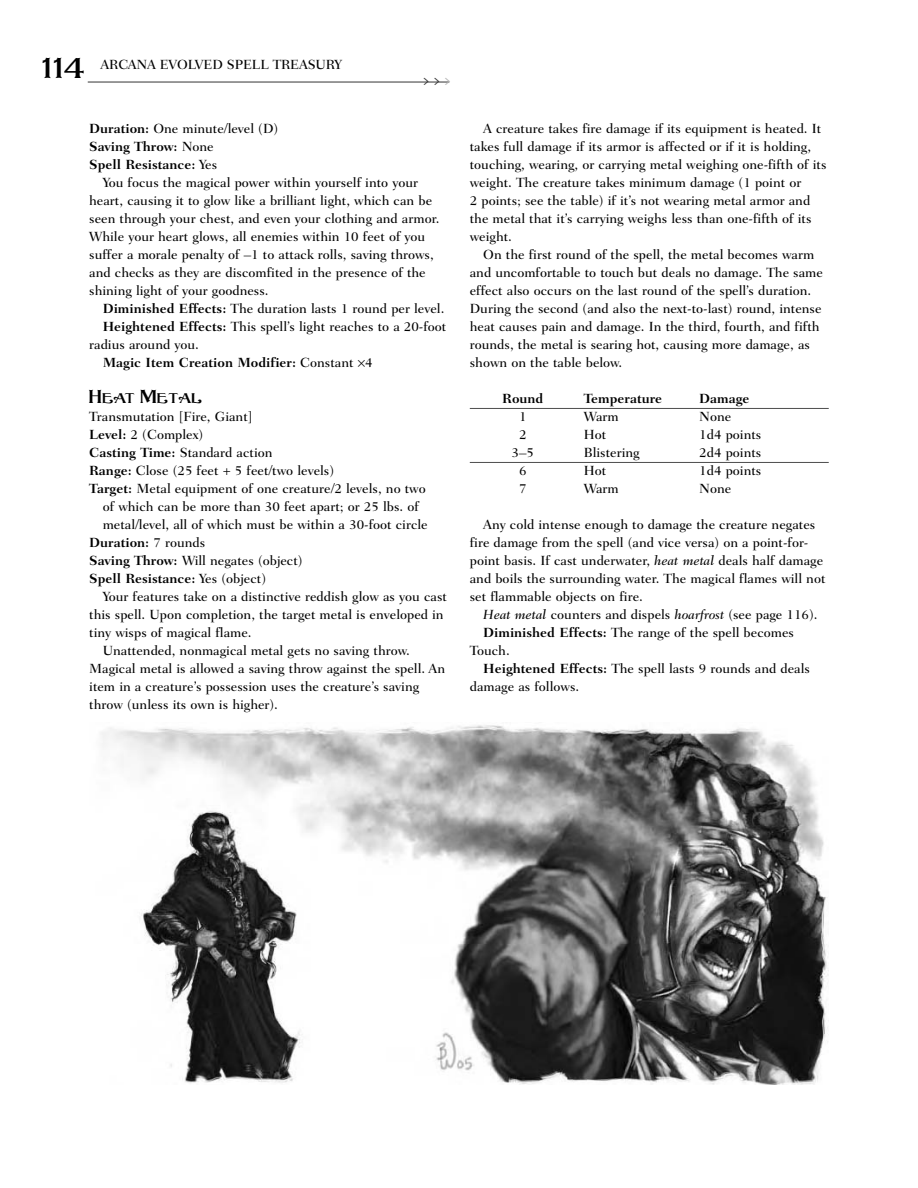
<style>
.page{position:relative;width:918px;height:1188px;background:#fff}
.page>*{position:absolute;margin:0;border:0;box-sizing:border-box;transform-origin:0 0}
.t1{font:30px "Orbit Antique";color:#000}
.t2{font:21px "Orbit Antique";color:#333}
.t3{font:14.7px "Orbit Antique";color:#000}
.t4{font:500 13.5px/18px "Fairfield LH";color:#000}
.t5{font:700 13.5px/18px "Fairfield LH";color:#000}
.t6{font:13.5px "Fairfield LH Medium SC";letter-spacing:-.01em;color:#000}
.s1{color:#b3b3b3}
.s2{font-weight:500}
.s3{font-weight:700}
.s4{font-size:19.5px}
.s5{font-style:italic}
</style>
<div class="page">
<hr style="left:88px;top:82px;width:361px;height:1px;background:#333">
<hr style="left:470px;top:408px;width:359px;height:1px;background:#4d4d4d">
<hr style="left:470px;top:462px;width:359px;height:1px;background:#4d4d4d">
<img style="left:101px;top:725px;width:728px;height:360px">
<h1 class="t1" style="left:42px;top:56px;width:45px">114</h1>
<p class="t6" style="left:101px;top:57px;width:243px">ARCANA EVOLVED SPELL TREASURY</p>
<h2 class="t2" style="left:423px;top:72px;width:29px">&gt;&gt;<span class="s1">&gt;</span></h2>
<p class="t5" style="left:89px;top:120px;width:191px">Duration: <span class="s2">One minute/level (D)<br></span>Saving Throw: <span class="s2">None<br></span>Spell Resistance: <span class="s2">Yes</span></p>
<p class="t4" style="left:89px;top:174px;width:352px;text-indent:14px">You focus the magical power within yourself into your heart, causing it to glow like a brilliant light, which can be seen through your chest, and even your clothing and armor.<br>While your heart glows, all enemies within 10 feet of you suffer a morale penalty of –1 to attack rolls, saving throws, and checks as they are discomfited in the presence of the shining light of your goodness.</p>
<p class="t4" style="left:103px;top:300px;width:343px"><span class="s3">Diminished Effects:</span> The duration lasts 1 round per level.</p>
<p class="t4" style="left:103px;top:318px;width:345px"><span class="s3">Heightened Effects:</span> This spell’s light reaches to a 20-foot</p>
<p class="t4" style="left:89px;top:336px;width:111px">radius around you.</p>
<p class="t5" style="left:103px;top:354px;width:271px">Magic Item Creation Modifier: <span class="s2">Constant 4</span></p>
<p class="t3" style="left:89px;top:392px;width:114px"><span class="s4">H</span>EAT <span class="s4">M</span>ETAL</p>
<p class="t4" style="left:89px;top:408px;width:165px">Transmutation [Fire, Giant]</p>
<p class="t4" style="left:89px;top:426px;width:116px"><span class="s3">Level:</span> 2 (Complex)</p>
<p class="t4" style="left:89px;top:444px;width:185px"><span class="s3">Casting Time:</span> Standard action</p>
<p class="t4" style="left:89px;top:462px;width:246px"><span class="s3">Range:</span> Close (25 feet + 5 feet/two levels)</p>
<p class="t4" style="left:89px;top:480px;width:338px"><span class="s3">Target:</span> Metal equipment of one creature/2 levels, no two</p>
<p class="t4" style="left:103px;top:498px;width:318px">of which can be more than 30 feet apart; or 25 lbs. of</p>
<p class="t4" style="left:103px;top:516px;width:327px">metal/level, all of which must be within a 30-foot circle</p>
<p class="t5" style="left:89px;top:534px;width:117px">Duration: <span class="s2">7 rounds</span></p>
<p class="t4" style="left:89px;top:552px;width:215px"><span class="s3">Saving Throw:</span> Will negates (object)</p>
<p class="t5" style="left:89px;top:570px;width:178px">Spell Resistance: <span class="s2">Yes (object)</span></p>
<p class="t4" style="left:103px;top:588px;width:346px">Your features take on a distinctive reddish glow as you cast</p>
<p class="t4" style="left:89px;top:606px;width:356px">this spell. Upon completion, the target metal is enveloped in</p>
<p class="t4" style="left:89px;top:624px;width:164px">tiny wisps of magical flame.</p>
<p class="t4" style="left:103px;top:642px;width:309px">Unattended, nonmagical metal gets no saving throw.</p>
<p class="t4" style="left:89px;top:660px;width:357px">Magical metal is allowed a saving throw against the spell. An</p>
<p class="t4" style="left:89px;top:678px;width:332px">item in a creature’s possession uses the creature’s saving</p>
<p class="t4" style="left:89px;top:696px;width:190px">throw (unless its own is higher).</p>
<p class="t4" style="left:470px;top:120px;width:358px;text-indent:14px">A creature takes fire damage if its equipment is heated. It takes full damage if its armor is affected or if it is holding, touching, wearing, or carrying metal weighing one-fifth of its weight. The creature takes minimum damage (1 point or<br>2 points; see the table) if it’s not wearing metal armor and the metal that it’s carrying weighs less than one-fifth of its weight.</p>
<p class="t4" style="left:470px;top:246px;width:355px;text-indent:14px">On the first round of the spell, the metal becomes warm and uncomfortable to touch but deals no damage. The same effect also occurs on the last round of the spell’s duration.<br>During the second (and also the next-to-last) round, intense heat causes pain and damage. In the third, fourth, and fifth rounds, the metal is searing hot, causing more damage, as shown on the table below.</p>
<p class="t5" style="left:502px;top:390px;width:43px">Round</p>
<p class="t5" style="left:584px;top:390px;width:80px">Temperature</p>
<p class="t5" style="left:699px;top:390px;width:52px">Damage</p>
<p class="t4" style="left:519px;top:408px;width:9px">1</p>
<p class="t4" style="left:584px;top:408px;width:36px">Warm</p>
<p class="t4" style="left:699px;top:408px;width:33px">None</p>
<p class="t4" style="left:519px;top:426px;width:9px">2</p>
<p class="t4" style="left:584px;top:426px;width:24px">Hot</p>
<p class="t4" style="left:699px;top:426px;width:64px">1d4 points</p>
<p class="t4" style="left:512px;top:444px;width:24px">3–5</p>
<p class="t4" style="left:584px;top:444px;width:57px">Blistering</p>
<p class="t4" style="left:699px;top:444px;width:64px">2d4 points</p>
<p class="t4" style="left:519px;top:462px;width:9px">6</p>
<p class="t4" style="left:584px;top:462px;width:24px">Hot</p>
<p class="t4" style="left:699px;top:462px;width:64px">1d4 points</p>
<p class="t4" style="left:519px;top:480px;width:9px">7</p>
<p class="t4" style="left:584px;top:480px;width:36px">Warm</p>
<p class="t4" style="left:699px;top:480px;width:33px">None</p>
<p class="t4" style="left:470px;top:516px;width:357px;text-indent:14px">Any cold intense enough to damage the creature negates fire damage from the spell (and vice versa) on a point-for&shy;point basis. If cast underwater, <span class="s5">heat metal</span> deals half damage and boils the surrounding water. The magical flames will not set flammable objects on fire.</p>
<p class="t4" style="left:483px;top:606px;width:336px"><span class="s5">Heat metal</span> counters and dispels <span class="s5">hoarfrost</span> (see page 116).</p>
<p class="t4" style="left:483px;top:624px;width:312px"><span class="s3">Diminished Effects:</span> The range of the spell becomes</p>
<p class="t4" style="left:470px;top:642px;width:42px">Touch.</p>
<p class="t4" style="left:483px;top:660px;width:328px"><span class="s3">Heightened Effects:</span> The spell lasts 9 rounds and deals</p>
<p class="t4" style="left:470px;top:678px;width:111px">damage as follows.</p>
</div>
